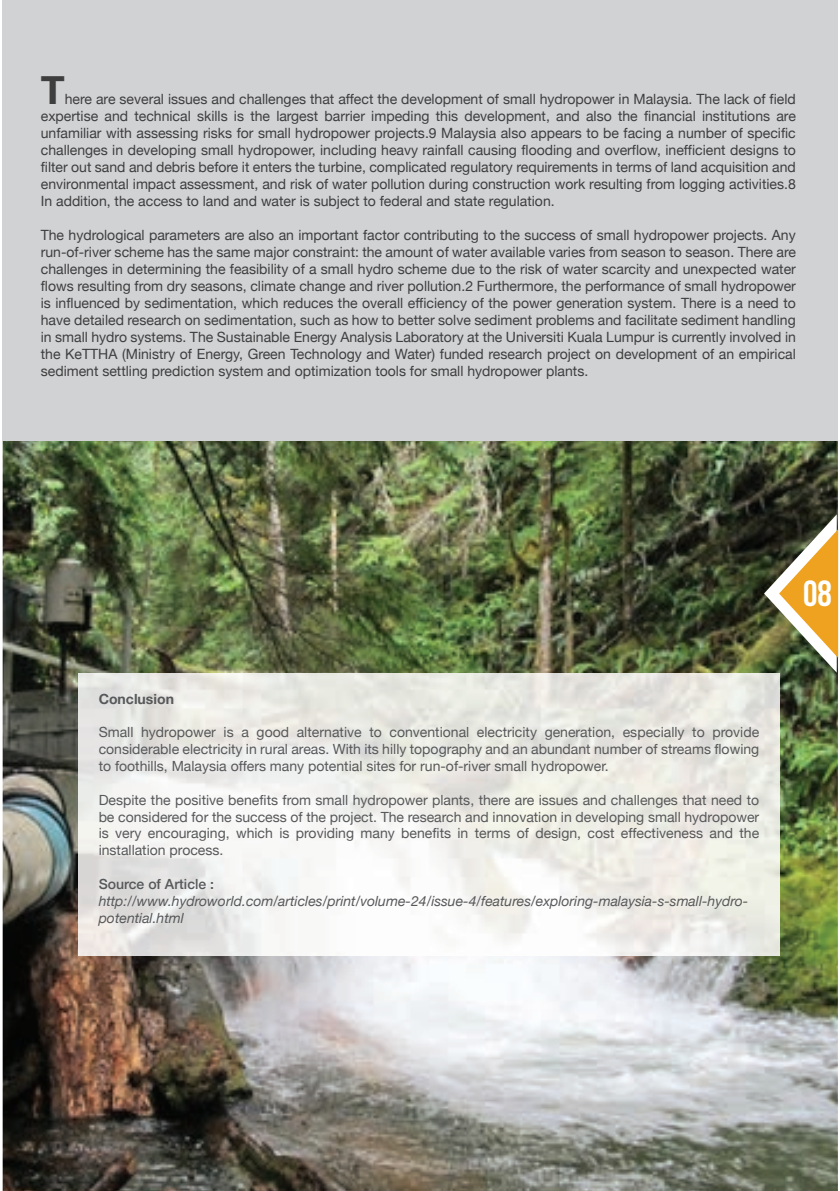
<style>
.page{position:relative;width:840px;height:1191px;background:#fff}
.page>*{position:absolute;margin:0;border:0;box-sizing:border-box;transform-origin:0 0}
.t1{font:700 39.6px "Helvetica Neue";color:#3e3e3f}
.t2{font:700 36.2px "Bebas Neue";color:#fff}
.t3{font:14.2px/17px "Helvetica Neue";color:#3e3e3f;text-align:justify}
.t4{font:14px/16.8px "Helvetica Neue";color:#57585a;text-align:justify}
.t5{font:italic 14px/16.8px "Helvetica Neue";color:#57585a}
.t6{font:500 14px "Helvetica Neue";color:#57585a}
.t7{font:700 14px "Helvetica Neue";color:#57585a}
</style>
<div class="page">
<img style="left:3px;top:441px;width:834px;height:750px">
<div style="left:3px;top:0;width:834px;height:441px;background:#d1d2d4"></div>
<img style="left:79px;top:673px;width:699px;height:282px">
<svg style="left:763px;top:514px;width:74px;height:158px"></svg>
<h1 class="t1" style="left:41px;top:59px;width:25px">T</h1>
<p class="t3" style="left:41px;top:92px;width:756px;text-indent:24px">here are several issues and challenges that affect the development of small hydropower in Malaysia. The lack of field expertise and technical skills is the largest barrier impeding this development, and also the financial institutions are unfamiliar with assessing risks for small hydropower projects.9 Malaysia also appears to be facing a number of specific challenges in developing small hydropower, including heavy rainfall causing flooding and overflow, inefficient designs to filter out sand and debris before it enters the turbine, complicated regulatory requirements in terms of land acquisition and environmental impact assessment, and risk of water pollution during construction work resulting from logging activities.8<br>In addition, the access to land and water is subject to federal and state regulation.</p>
<p class="t3" style="left:41px;top:227px;width:756px">The hydrological parameters are also an important factor contributing to the success of small hydropower projects. Any run-of-river scheme has the same major constraint: the amount of water available varies from season to season. There are challenges in determining the feasibility of a small hydro scheme due to the risk of water scarcity and unexpected water flows resulting from dry seasons, climate change and river pollution.2 Furthermore, the performance of small hydropower is influenced by sedimentation, which reduces the overall efficiency of the power generation system. There is a need to have detailed research on sedimentation, such as how to better solve sediment problems and facilitate sediment handling in small hydro systems. The Sustainable Energy Analysis Laboratory at the Universiti Kuala Lumpur is currently involved in the KeTTHA (Ministry of Energy, Green Technology and Water) funded research project on development of an empirical sediment settling prediction system and optimization tools for small hydropower plants.</p>
<p class="t7" style="left:99px;top:688px;width:77px">Conclusion</p>
<p class="t4" style="left:99px;top:725px;width:661px">Small hydropower is a good alternative to conventional electricity generation, especially to provide considerable electricity in rural areas. With its hilly topography and an abundant number of streams flowing to foothills, Malaysia offers many potential sites for run-of-river small hydropower.</p>
<p class="t4" style="left:99px;top:792px;width:661px">Despite the positive benefits from small hydropower plants, there are issues and challenges that need to be considered for the success of the project. The research and innovation in developing small hydropower is very encouraging, which is providing many benefits in terms of design, cost effectiveness and the installation process.</p>
<p class="t6" style="left:99px;top:872px;width:117px">Source of Article :</p>
<p class="t5" style="left:99px;top:893px;width:651px">http://www.hydroworld.com/articles/print/volume-24/issue-4/features/exploring-malaysia-s-small-hydro&shy;potential.html</p>
<h2 class="t2" style="left:802px;top:573px;width:30px">08</h2>
</div>
